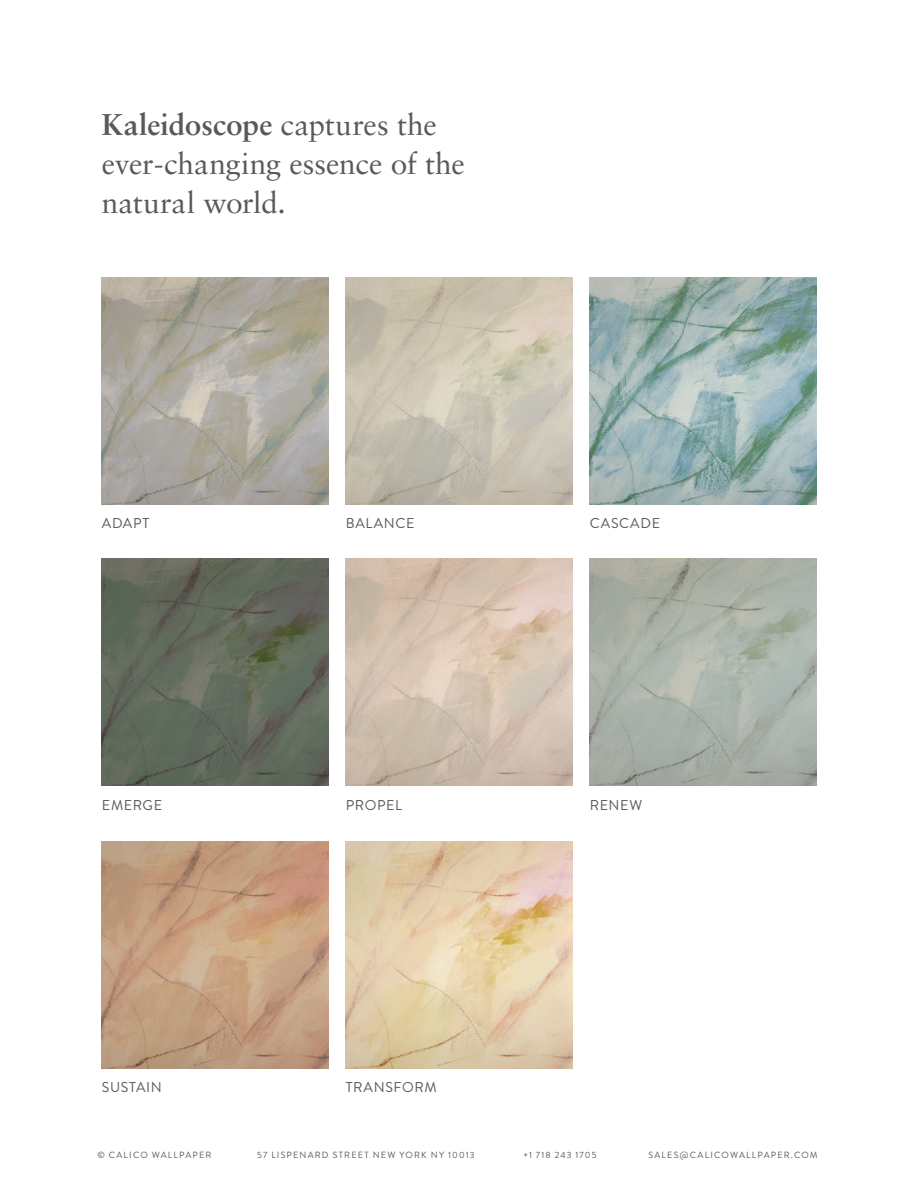
<style>
.page{position:relative;width:918px;height:1188px;background:#fff}
.page>*{position:absolute;margin:0;border:0;box-sizing:border-box;transform-origin:0 0}
.t1{font:30px/39px "Sabon LT Pro";letter-spacing:-.01em;color:#58595b}
.t2{font:14.25px "Brandon Grotesque";letter-spacing:.045em;color:#58595b}
.t3{font:9px "Brandon Grotesque";letter-spacing:.13em;color:#58595b}
.s1{font-weight:700}
</style>
<div class="page">
<img style="left:102px;top:278px;width:226px;height:226px">
<img style="left:102px;top:559px;width:226px;height:226px">
<img style="left:590px;top:278px;width:226px;height:226px">
<img style="left:346px;top:278px;width:226px;height:226px">
<img style="left:346px;top:559px;width:226px;height:226px">
<img style="left:590px;top:559px;width:226px;height:226px">
<img style="left:346px;top:841px;width:226px;height:227px">
<img style="left:102px;top:841px;width:226px;height:227px">
<h1 class="t1" style="left:102px;top:104px;width:365px"><span class="s1">Kaleidoscope</span> captures the ever-changing essence of the natural world.</h1>
<h2 class="t2" style="left:102px;top:514px;width:49px">ADAPT</h2>
<h2 class="t2" style="left:346px;top:514px;width:70px">BALANCE</h2>
<h2 class="t2" style="left:102px;top:795px;width:62px">EMERGE</h2>
<h2 class="t2" style="left:346px;top:795px;width:58px">PROPEL</h2>
<h2 class="t2" style="left:102px;top:1078px;width:61px">SUSTAIN</h2>
<h2 class="t2" style="left:346px;top:1078px;width:93px">TRANSFORM</h2>
<h2 class="t2" style="left:590px;top:514px;width:72px">CASCADE</h2>
<h2 class="t2" style="left:590px;top:795px;width:54px">RENEW</h2>
<p class="t3" style="left:97px;top:1149px;width:116px">© CALICO WALLPAPER</p>
<p class="t3" style="left:257px;top:1149px;width:219px">57 LISPENARD STREET NEW YORK NY 10013</p>
<p class="t3" style="left:523px;top:1149px;width:75px">+1 718 243 1705</p>
<p class="t3" style="left:648px;top:1149px;width:171px">SALES@CALICOWALLPAPER.COM</p>
</div>
